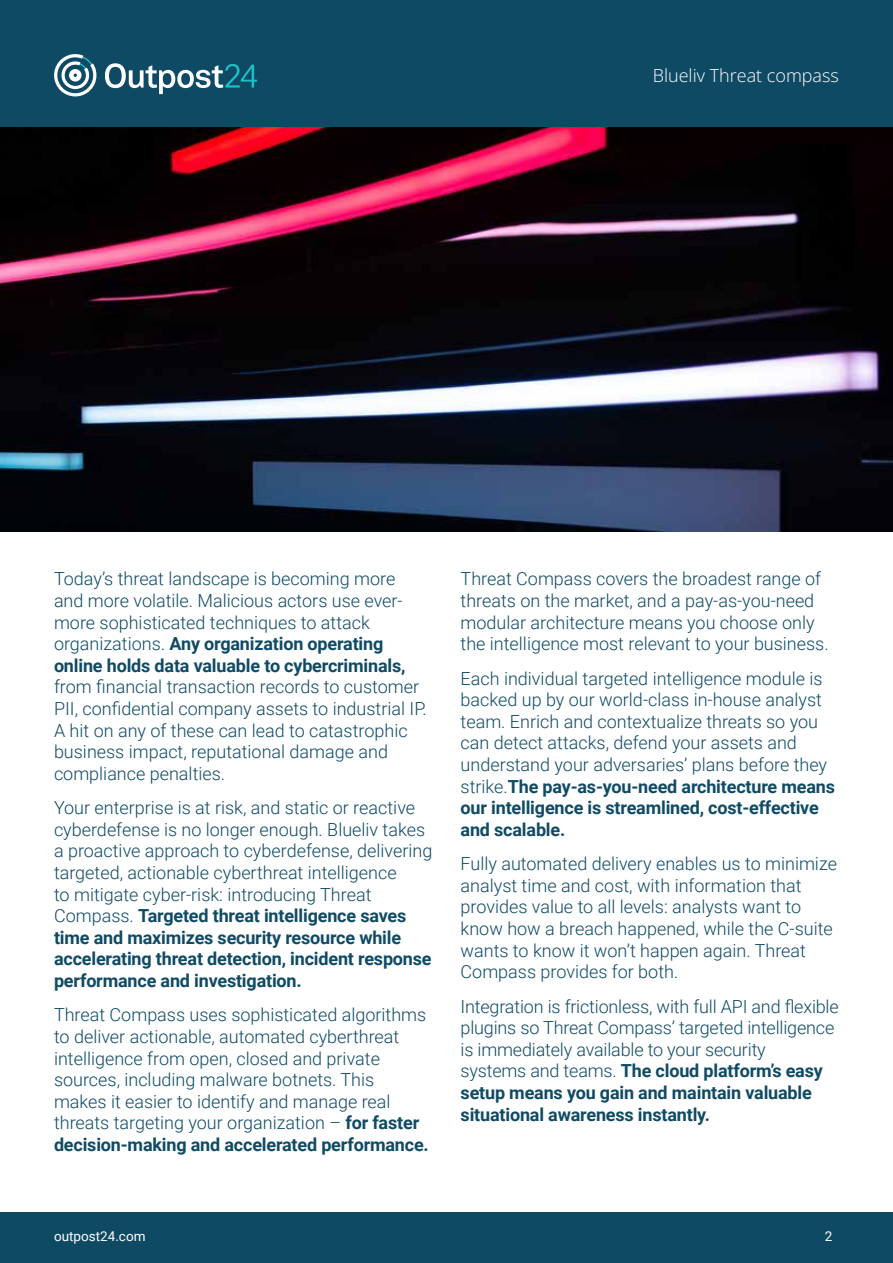
<style>
.page{position:relative;width:893px;height:1263px;background:#fff}
.page>*{position:absolute;margin:0;border:0;box-sizing:border-box;transform-origin:0 0}
.t1{font:300 18px/21.6px "Roboto";color:#0f4a65}
.t2{font:18px "Open Sans";color:#fff}
.t3{font:13.5px "Roboto";color:#fff}
.s1{font-weight:700}
</style>
<div class="page">
<div style="left:0;top:0;width:893px;height:128px;background:#0f4a65"></div>
<svg style="left:54px;top:54px;width:203px;height:42px"></svg>
<div style="left:0;top:1212px;width:893px;height:51px;background:#0f4a65"></div>
<img style="left:0;top:128px;width:893px;height:404px">
<p class="t2" style="left:653px;top:64px;width:188px">Blueliv Threat compass</p>
<p class="t1" style="left:54px;top:568px;width:353px">Today’s threat landscape is becoming more and more volatile. Malicious actors use ever&shy;more sophisticated techniques to attack organizations. <span class="s1">Any organization operating online holds data valuable to cybercriminals,</span></p>
<p class="t1" style="left:54px;top:676px;width:374px">from financial transaction records to customer PII, confidential company assets to industrial IP.<br>A hit on any of these can lead to catastrophic business impact, reputational damage and compliance penalties.</p>
<p class="t1" style="left:54px;top:796px;width:380px">Your enterprise is at risk, and static or reactive cyberdefense is no longer enough. Blueliv takes a proactive approach to cyberdefense, delivering targeted, actionable cyberthreat intelligence<br>to mitigate cyber-risk: introducing Threat Compass. <span class="s1">Targeted threat intelligence saves time and maximizes security resource while accelerating threat detection, incident response performance and investigation.</span></p>
<p class="t1" style="left:54px;top:1003px;width:376px">Threat Compass uses sophisticated algorithms to deliver actionable, automated cyberthreat intelligence from open, closed and private sources, including malware botnets. This makes it easier to identify and manage real threats targeting your organization – <span class="s1">for faster decision-making and accelerated performance.</span></p>
<p class="t1" style="left:461px;top:568px;width:370px">Threat Compass covers the broadest range of threats on the market, and a pay-as-you-need modular architecture means you choose only the intelligence most relevant to your business.</p>
<p class="t1" style="left:461px;top:667px;width:376px">Each individual targeted intelligence module is backed up by our world-class in-house analyst team. Enrich and contextualize threats so you can detect attacks, defend your assets and understand your adversaries’ plans before they strike.<span class="s1">The pay-as-you-need architecture means our intelligence is streamlined, cost-effective and scalable.</span></p>
<p class="t1" style="left:461px;top:852px;width:378px">Fully automated delivery enables us to minimize analyst time and cost, with information that provides value to all levels: analysts want to know how a breach happened, while the C-suite wants to know it won’t happen again. Threat Compass provides for both.</p>
<p class="t1" style="left:461px;top:995px;width:380px">Integration is frictionless, with full API and flexible plugins so Threat Compass’ targeted intelligence is immediately available to your security<br>systems and teams. <span class="s1">The cloud platform’s easy setup means you gain and maintain valuable situational awareness instantly.</span></p>
<p class="t3" style="left:54px;top:1227px;width:93px">outpost24.com</p>
<p class="t3" style="left:825px;top:1227px;width:9px">2</p>
</div>
